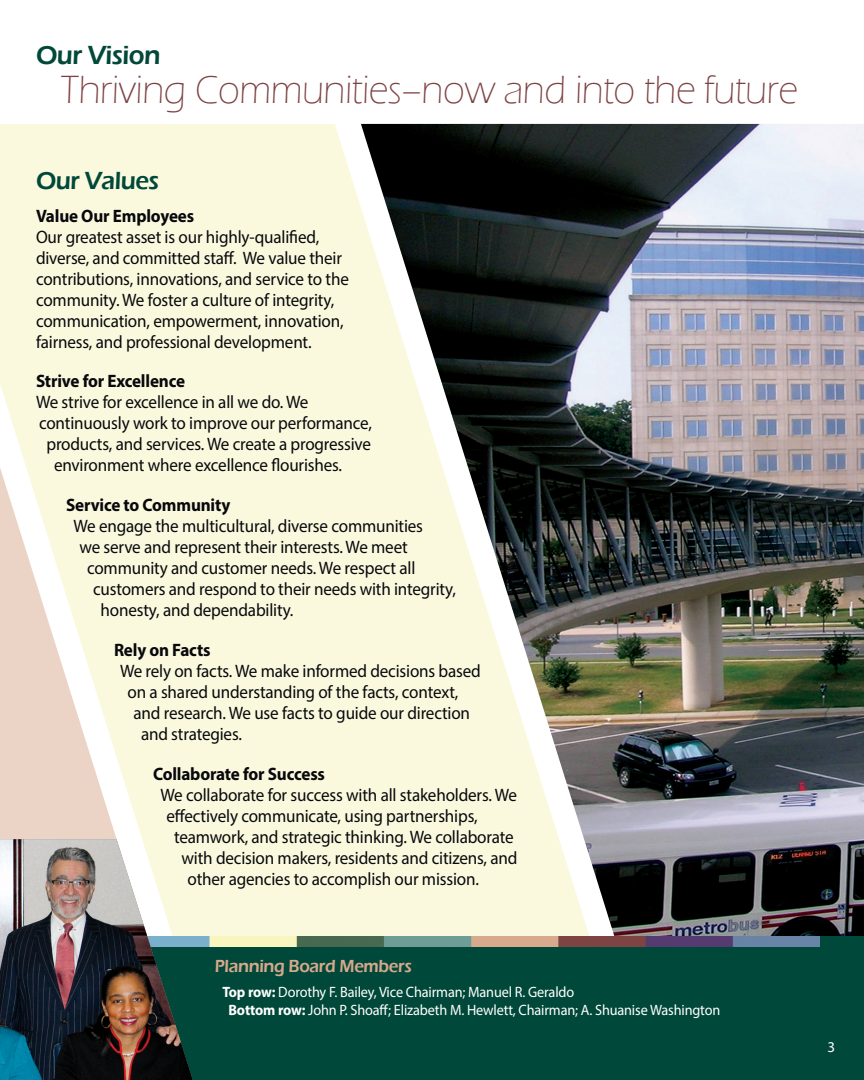
<style>
.page{position:relative;width:864px;height:1080px;background:#fff}
.page>*{position:absolute;margin:0;border:0;box-sizing:border-box;transform-origin:0 0}
.Body_Text{font:300 40.5px "Eras ITC";letter-spacing:-.01em;color:#7e4243;scale:.95 1}
.Heading_2{font:600 27px "Eras ITC";letter-spacing:-.02em;color:#004839;scale:.95 1}
.Heading_2-green{font:600 25.5px "Eras ITC";letter-spacing:-.02em;color:#004839;scale:.95 1}
.Body_Text-2{font:18px/21px "Myriad Pro";letter-spacing:-.01em;color:#08080d;scale:.95 1}
.Body_Text-3{font:700 18px "Myriad Pro";letter-spacing:-.01em;color:#08080d;scale:.95 1}
.Heading_2-2{font:600 18px "Eras ITC";letter-spacing:-.02em;color:#d7a98c;scale:.95 1}
.photo_caption{font:15px "Myriad Pro";letter-spacing:-.01em;color:#fff;scale:.95 1}
.photo_caption-2{font:15px "Myriad Pro";letter-spacing:-.01em;color:#fff}
.s1{font-weight:700}
</style>
<div class="page">
<div style="left:0;top:936px;width:864px;height:144px;background:#004839"></div>
<img style="left:193px;top:936px;width:626px;height:11px">
<div style="left:147px;top:124px;width:214px;height:812px;background:#fbf9dd"></div>
<img style="left:361px;top:124px;width:503px;height:812px">
<svg style="left:0;top:124px;width:147px;height:715px;background:#f8f1db"></svg>
<img style="left:0;top:839px;width:193px;height:241px">
<p class="Heading_2" style="left:36px;top:40px;width:133px">Our Vision</p>
<p class="Body_Text" style="left:61px;top:67px;width:778px">Thriving Communities–now and into the future</p>
<p class="Heading_2-green" style="left:36px;top:166px;width:131px">Our Values</p>
<p class="Body_Text-2" style="left:36px;top:205px;width:331px"><span class="s1">Value Our Employees<br></span>Our greatest asset is our highly-qualified, diverse, and committed staff. We value their contributions, innovations, and service to the community. We foster a culture of integrity, communication, empowerment, innovation, fairness, and professional development.</p>
<p class="Body_Text-3" style="left:36px;top:370px;width:158px">Strive for Excellence</p>
<p class="Body_Text-2" style="left:36px;top:392px;width:288px">We strive for excellence in all we do. We</p>
<p class="Body_Text-2" style="left:39px;top:413px;width:352px">continuously work to improve our performance,</p>
<p class="Body_Text-2" style="left:46px;top:434px;width:343px">products, and services. We create a progressive</p>
<p class="Body_Text-2" style="left:54px;top:455px;width:305px">environment where excellence flourishes.</p>
<p class="Body_Text-3" style="left:66px;top:493px;width:174px">Service to Community</p>
<p class="Body_Text-2" style="left:74px;top:515px;width:369px">We engage the multicultural, diverse communities</p>
<p class="Body_Text-2" style="left:80px;top:536px;width:347px">we serve and represent their interests. We meet</p>
<p class="Body_Text-2" style="left:87px;top:557px;width:347px">community and customer needs. We respect all</p>
<p class="Body_Text-2" style="left:93px;top:578px;width:384px">customers and respond to their needs with integrity,</p>
<p class="Body_Text-2" style="left:100px;top:599px;width:205px">honesty, and dependability.</p>
<p class="Body_Text-3" style="left:114px;top:638px;width:103px">Rely on Facts</p>
<p class="Body_Text-2" style="left:120px;top:660px;width:381px">We rely on facts. We make informed decisions based</p>
<p class="Body_Text-2" style="left:128px;top:681px;width:350px">on a shared understanding of the facts, context,</p>
<p class="Body_Text-2" style="left:134px;top:702px;width:356px">and research. We use facts to guide our direction</p>
<p class="Body_Text-2" style="left:141px;top:723px;width:108px">and strategies.</p>
<p class="Body_Text-3" style="left:153px;top:762px;width:183px">Collaborate for Success</p>
<p class="Body_Text-2" style="left:160px;top:784px;width:377px">We collaborate for success with all stakeholders. We</p>
<p class="Body_Text-2" style="left:166px;top:805px;width:329px">effectively communicate, using partnerships,</p>
<p class="Body_Text-2" style="left:174px;top:826px;width:359px">teamwork, and strategic thinking. We collaborate</p>
<p class="Body_Text-2" style="left:182px;top:847px;width:355px">with decision makers, residents and citizens, and</p>
<p class="Body_Text-2" style="left:188px;top:868px;width:308px">other agencies to accomplish our mission.</p>
<p class="Heading_2-2" style="left:215px;top:956px;width:209px">Planning Board Members</p>
<p class="photo_caption" style="left:222px;top:982px;width:372px"><span class="s1">Top row:</span> Dorothy F. Bailey, Vice Chairman; Manuel R. Geraldo</p>
<p class="photo_caption" style="left:228px;top:1000px;width:519px"><span class="s1">Bottom row:</span> John P. Shoaff; Elizabeth M. Hewlett, Chairman; A. Shuanise Washington</p>
<p class="photo_caption-2" style="left:828px;top:1037px;width:9px">3</p>
</div>
